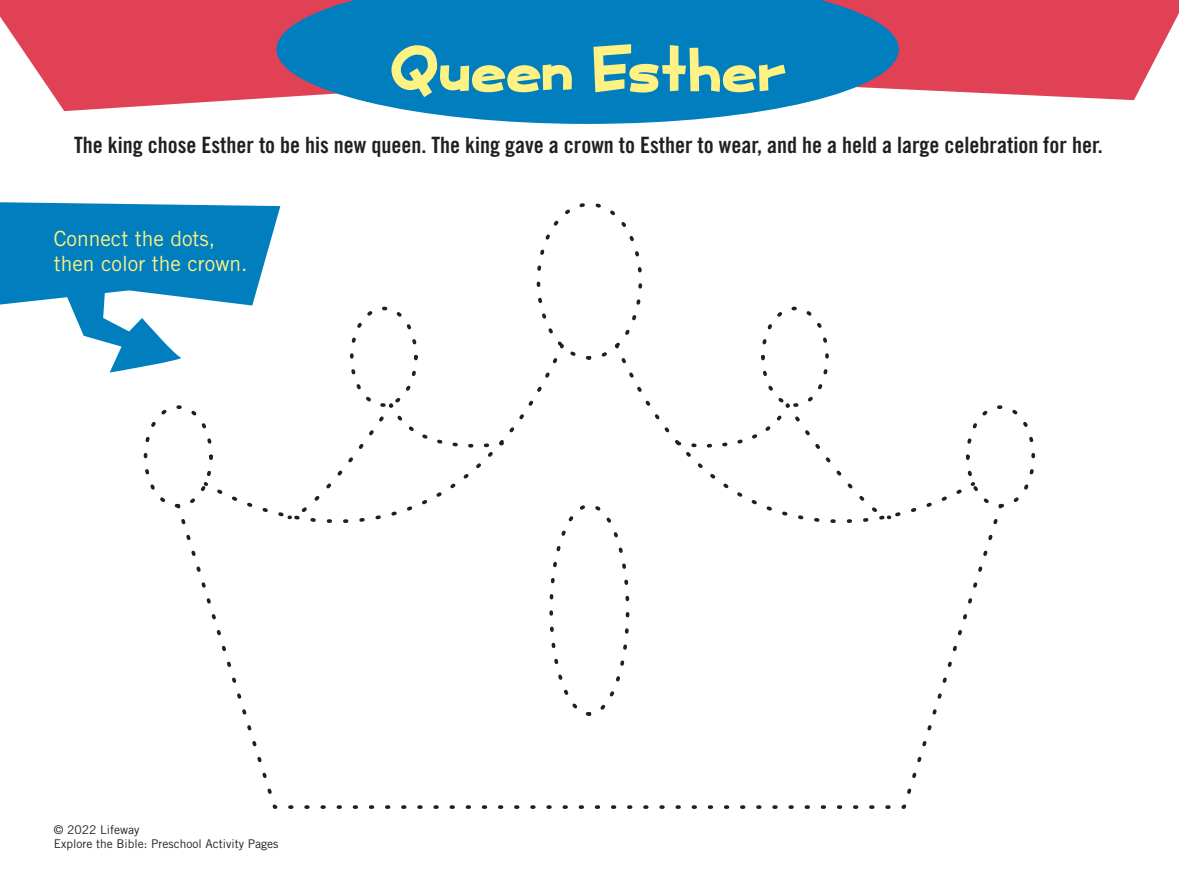
<style>
.page{position:relative;width:1179px;height:879px;background:#fff}
.page>*{position:absolute;margin:0;border:0;box-sizing:border-box;transform-origin:0 0}
.t1{font:72px "Spruce AOE";color:#fff284}
.t2{font:22.5px "Trade Gothic LT Std Bd Cn 20";color:#231f20}
.t3{font:21px/25.2px "Trade Gothic LT Std";color:#fff284}
.t4{font:12px/14.4px "Trade Gothic LT Std";color:#231f20}
</style>
<div class="page">
<svg style="left:0;top:0;width:1178px;height:111px;fill:#e14155"></svg>
<div style="left:536px;top:202px;width:106px;height:157px;border:4px dashed #231f20;border-radius:50%"></div>
<div style="left:144px;top:405px;width:69px;height:102px;border:4px dashed #231f20;border-radius:50%"></div>
<div style="left:966px;top:405px;width:69px;height:102px;border:4px dashed #231f20;border-radius:50%"></div>
<svg style="left:202px;top:480px;width:7px;height:9px"></svg>
<svg style="left:557px;top:341px;width:10px;height:10px"></svg>
<svg style="left:612px;top:341px;width:10px;height:10px"></svg>
<svg style="left:181px;top:519px;width:97px;height:290px"></svg>
<svg style="left:287px;top:405px;width:715px;height:404px"></svg>
<div style="left:350px;top:306px;width:68px;height:101px;border:4px dashed #231f20;border-radius:50%"></div>
<div style="left:761px;top:306px;width:67px;height:101px;border:4px dashed #231f20;border-radius:50%"></div>
<div style="left:549px;top:503px;width:80px;height:212px;border:4px dashed #231f20;border-radius:50%"></div>
<svg style="left:0;top:202px;width:280px;height:170px"></svg>
<svg style="left:276px;top:0;width:622px;height:124px;fill:#007ebe"></svg>
<svg style="left:1173px;top:0;width:6px;height:2px"></svg>
<h1 class="t1" style="left:390px;top:23px;width:397px">Queen Esther</h1>
<p class="t2" style="left:74px;top:131px;width:1030px">The king chose Esther to be his new queen. The king gave a crown to Esther to wear, and he a held a large celebration for her.</p>
<p class="t3" style="left:54px;top:225px;width:195px">Connect the dots, then color the crown.</p>
<p class="t4" style="left:54px;top:822px;width:226px">© 2022 Lifeway<br>Explore the Bible: Preschool Activity Pages</p>
</div>
